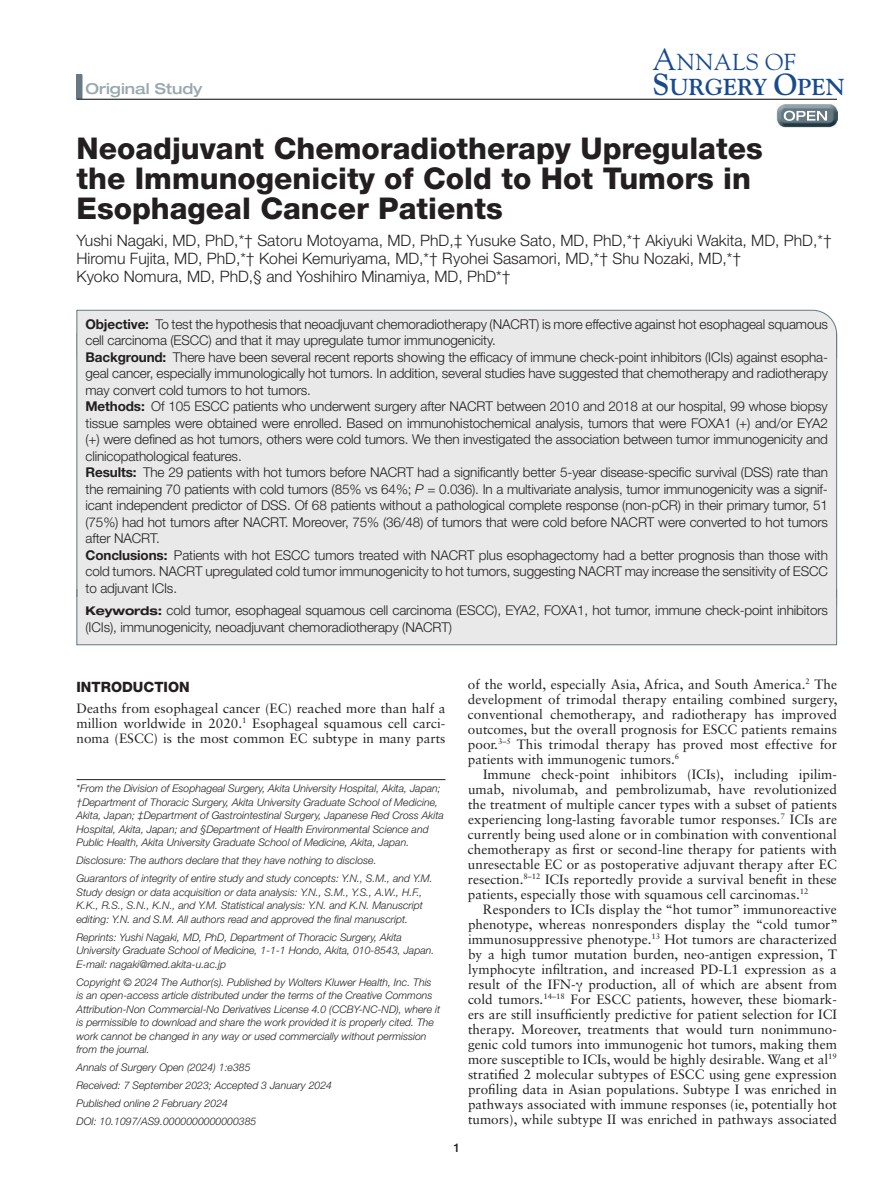
<style>
.page{position:relative;width:891px;height:1188px;background:#fff}
.page>*{position:absolute;margin:0;border:0;box-sizing:border-box;transform-origin:0 0}
.t1{font:800 30px/30px "Helvetica Neue LT Std";color:#231f20}
.t2{font:700 22.95px/25.2px "Goudy";color:#174a8e}
.t3{font:300 15.75px/18px "Helvetica Neue LT Std";color:#231f20}
.t4{font:500 expanded 15px "Helvetica Neue LT Std";color:#98a8ae}
.t5{font:800 14.25px "Helvetica Neue LT Std";color:#231f20}
.t6{font:13.5px/15px "Sabon LT Std";color:#231f20;text-align:justify}
.t7{font:300 13.5px/16.5px "Helvetica Neue LT Std";letter-spacing:-.01em;color:#231f20}
.t8{font:500 12px "Helvetica Neue LT Std";color:#231f20}
.t9{font:italic 300 10.5px/13.5px "Helvetica Neue LT Std";color:#231f20}
.s1{font-weight:400;font-size:30.45px}
.s2{font-weight:400}
.s3{font-size:30.45px}
.s4{font-weight:700}
.s5{font-style:italic}
.s6{font-weight:700;font-stretch:expanded;font-size:12px}
.s7{font-family:"Gandhari Unicode"}
</style>
<div class="page">
<div style="left:76px;top:74px;width:6px;height:25px;background:#677981"></div>
<hr style="left:76px;top:99px;width:761px;height:1px;background:#231f20">
<img style="left:776px;top:104px;width:61px;height:24px">
<svg style="left:784px;top:111px;width:43px;height:10px"></svg>
<hr style="left:76px;top:779px;width:370px;height:1px;background:#231f20">
<div style="left:76px;top:310px;width:761px;height:22px;background:#e9e9e9"></div>
<div style="left:78px;top:334px;width:757px;height:263px;background:#e9e9e9"></div>
<div style="left:76px;top:597px;width:761px;height:48px;background:#e9e9e9"></div>
<div style="left:76px;top:589px;width:761px;height:56px;border:1px solid #677981"></div>
<p class="t4" style="left:86px;top:80px;width:118px">Original Study</p>
<h2 class="t2" style="left:652px;top:50px;width:194px"><span class="s1">A</span><span class="s2">NNALS OF<br></span><span class="s3">S</span>URGERY <span class="s3">O</span>PEN</h2>
<h1 class="t1" style="left:76px;top:134px;width:688px">Neoadjuvant Chemoradiotherapy Upregulates the Immunogenicity of Cold to Hot Tumors in<br>Esophageal Cancer Patients</h1>
<p class="t3" style="left:76px;top:231px;width:757px">Yushi Nagaki, MD, PhD,*† Satoru Motoyama, MD, PhD,‡ Yusuke Sato, MD, PhD,*† Akiyuki Wakita, MD, PhD,*†<br>Hiromu Fujita, MD, PhD,*† Kohei Kemuriyama, MD,*† Ryohei Sasamori, MD,*† Shu Nozaki, MD,*†<br>Kyoko Nomura, MD, PhD,§ and Yoshihiro Minamiya, MD, PhD*†</p>
<p class="t7" style="left:86px;top:316px;width:744px"><span class="s4">Objective:</span> To test the hypothesis that neoadjuvant chemoradiotherapy (NACRT) is more effective against hot esophageal squamous cell carcinoma (ESCC) and that it may upregulate tumor immunogenicity.<br><span class="s4">Background:</span> There have been several recent reports showing the efficacy of immune check-point inhibitors (ICIs) against esopha&shy;geal cancer, especially immunologically hot tumors. In addition, several studies have suggested that chemotherapy and radiotherapy may convert cold tumors to hot tumors.<br><span class="s4">Methods:</span> Of 105 ESCC patients who underwent surgery after NACRT between 2010 and 2018 at our hospital, 99 whose biopsy tissue samples were obtained were enrolled. Based on immunohistochemical analysis, tumors that were FOXA1 (+) and/or EYA2 (+) were defined as hot tumors, others were cold tumors. We then investigated the association between tumor immunogenicity and clinicopathological features.<br><span class="s4">Results:</span> The 29 patients with hot tumors before NACRT had a significantly better 5-year disease-specific survival (DSS) rate than the remaining 70 patients with cold tumors (85% vs 64%; <span class="s5">P</span> = 0.036). In a multivariate analysis, tumor immunogenicity was a signif&shy;icant independent predictor of DSS. Of 68 patients without a pathological complete response (non-pCR) in their primary tumor, 51 (75%) had hot tumors after NACRT. Moreover, 75% (36/48) of tumors that were cold before NACRT were converted to hot tumors after NACRT.<br><span class="s4">Conclusions:</span> Patients with hot ESCC tumors treated with NACRT plus esophagectomy had a better prognosis than those with cold tumors. NACRT upregulated cold tumor immunogenicity to hot tumors, suggesting NACRT may increase the sensitivity of ESCC to adjuvant ICIs.</p>
<p class="t7" style="left:85px;top:602px;width:744px"><span class="s6">Keywords:</span> cold tumor, esophageal squamous cell carcinoma (ESCC), EYA2, FOXA1, hot tumor, immune check-point inhibitors (ICIs), immunogenicity, neoadjuvant chemoradiotherapy (NACRT)</p>
<p class="t5" style="left:76px;top:678px;width:115px">INTRODUCTION</p>
<p class="t6" style="left:76px;top:701px;width:371px">Deaths from esophageal cancer (EC) reached more than half a million worldwide in 2020.<sup>1</sup> Esophageal squamous cell carci&shy;noma (ESCC) is the most common EC subtype in many parts</p>
<p class="t9" style="left:76px;top:781px;width:369px">*From the Division of Esophageal Surgery, Akita University Hospital, Akita, Japan; †Department of Thoracic Surgery, Akita University Graduate School of Medicine, Akita, Japan; ‡Department of Gastrointestinal Surgery, Japanese Red Cross Akita Hospital, Akita, Japan; and §Department of Health Environmental Science and Public Health, Akita University Graduate School of Medicine, Akita, Japan.</p>
<p class="t9" style="left:76px;top:851px;width:358px;line-height:18px">Disclosure: The authors declare that they have nothing to disclose.<br>Guarantors of integrity of entire study and study concepts: Y.N., S.M., and Y.M.</p>
<p class="t9" style="left:76px;top:885px;width:348px;text-align:justify">Study design or data acquisition or data analysis: Y.N., S.M., Y.S., A.W., H.F., K.K., R.S., S.N., K.N., and Y.M. Statistical analysis: Y.N. and K.N. Manuscript editing: Y.N. and S.M. All authors read and approved the final manuscript.</p>
<p class="t9" style="left:76px;top:930px;width:359px">Reprints: Yushi Nagaki, MD, PhD, Department of Thoracic Surgery, Akita<br>University Graduate School of Medicine, 1-1-1 Hondo, Akita, 010-8543, Japan.<br>E-mail: nagaki@med.akita-u.ac.jp</p>
<p class="t9" style="left:76px;top:975px;width:365px">Copyright © 2024 The Author(s). Published by Wolters Kluwer Health, Inc. This is an open-access article distributed under the terms of the Creative Commons Attribution-Non Commercial-No Derivatives License 4.0 (CCBY-NC-ND), where it is permissible to download and share the work provided it is properly cited. The work cannot be changed in any way or used commercially without permission from the journal.</p>
<p class="t9" style="left:76px;top:1058px;width:257px;line-height:18px">Annals of Surgery Open (2024) 1:e385<br>Received: 7 September 2023; Accepted 3 January 2024<br>Published online 2 February 2024<br>DOI: 10.1097/AS9.0000000000000385</p>
<p class="t8" style="left:453px;top:1140px;width:8px">1</p>
<p class="t6" style="left:468px;top:677px;width:371px">of the world, especially Asia, Africa, and South America.<sup>2</sup> The development of trimodal therapy entailing combined surgery, conventional chemotherapy, and radiotherapy has improved outcomes, but the overall prognosis for ESCC patients remains poor.<sup>3–5</sup> This trimodal therapy has proved most effective for patients with immunogenic tumors.<sup>6</sup></p>
<p class="t6" style="left:468px;top:767px;width:371px;text-indent:15px">Immune check-point inhibitors (ICIs), including ipilim&shy;umab, nivolumab, and pembrolizumab, have revolutionized the treatment of multiple cancer types with a subset of patients experiencing long-lasting favorable tumor responses.<sup>7</sup> ICIs are currently being used alone or in combination with conventional chemotherapy as first or second-line therapy for patients with unresectable EC or as postoperative adjuvant therapy after EC resection.<sup>8–12</sup> ICIs reportedly provide a survival benefit in these patients, especially those with squamous cell carcinomas.<sup>12</sup></p>
<p class="t6" style="left:468px;top:902px;width:372px;text-indent:15px">Responders to ICIs display the “hot tumor” immunoreactive phenotype, whereas nonresponders display the “cold tumor” immunosuppressive phenotype.<sup>13</sup> Hot tumors are characterized by a high tumor mutation burden, neo-antigen expression, T lymphocyte infiltration, and increased PD-L1 expression as a result of the IFN-<span class="s7">γ</span> production, all of which are absent from cold tumors.<sup>14–18</sup> For ESCC patients, however, these biomark&shy;ers are still insufficiently predictive for patient selection for ICI therapy. Moreover, treatments that would turn nonimmuno&shy;genic cold tumors into immunogenic hot tumors, making them more susceptible to ICIs, would be highly desirable. Wang et al<sup>19 </sup>stratified 2 molecular subtypes of ESCC using gene expression profiling data in Asian populations. Subtype I was enriched in pathways associated with immune responses (ie, potentially hot tumors), while subtype II was enriched in pathways associated</p>
</div>
